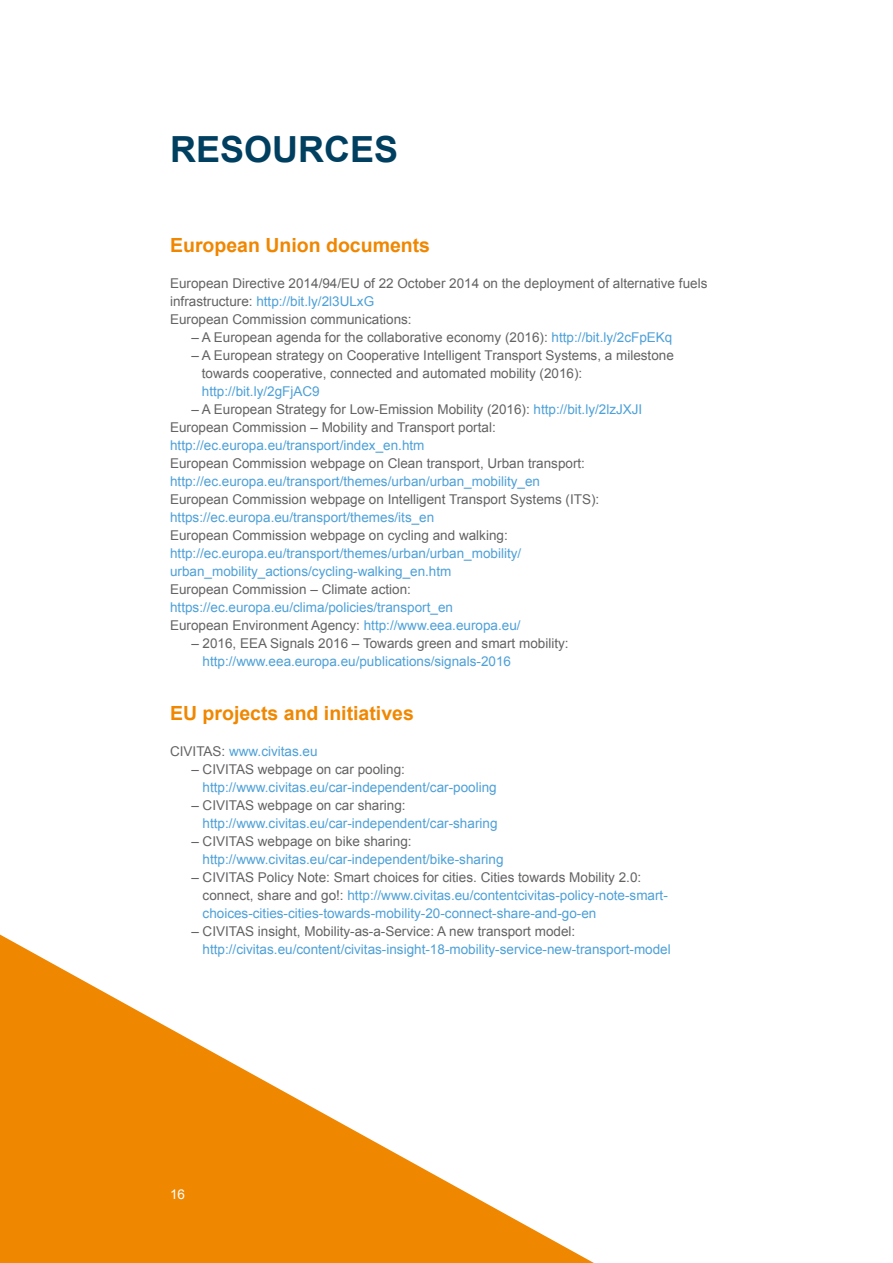
<style>
.page{position:relative;width:893px;height:1263px;background:#fff}
.page>*{position:absolute;margin:0;border:0;box-sizing:border-box;transform-origin:0 0}
.t1{font:700 36px "Arial";color:#003f60}
.t2{font:700 19.5px "Arial";color:#f08700}
.t3{font:13.5px/18px "Arial";color:#4da0d8}
.t4{font:13.5px/18px "Arial";color:#646363}
.t5{font:13.5px "Arial";color:#fff}
.s1{color:#4da0d8}
.s2{color:#646363}
</style>
<div class="page">
<svg style="left:0;top:934px;width:594px;height:329px;fill:#f08700"></svg>
<h1 class="t1" style="left:170px;top:126px;width:230px">RESOURCES</h1>
<h2 class="t2" style="left:170px;top:232px;width:262px">European Union documents</h2>
<p class="t4" style="left:170px;top:274px;width:539px">European Directive 2014/94/EU of 22 October 2014 on the deployment of alternative fuels infrastructure: <span class="s1">http://bit.ly/2l3ULxG<br></span>European Commission communications:</p>
<p class="t4" style="left:191px;top:328px;width:483px">– A European agenda for the collaborative economy (2016): <span class="s1">http://bit.ly/2cFpEKq</span></p>
<p class="t4" style="left:202px;top:346px;width:473px;text-indent:-11px">– A European strategy on Cooperative Intelligent Transport Systems, a milestone towards cooperative, connected and automated mobility (2016):</p>
<p class="t3" style="left:202px;top:382px;width:119px">http://bit.ly/2gFjAC9</p>
<p class="t4" style="left:170px;top:400px;width:474px;text-indent:21px">– A European Strategy for Low-Emission Mobility (2016): <span class="s1">http://bit.ly/2lzJXJI<br></span>European Commission – Mobility and Transport portal:</p>
<p class="t3" style="left:170px;top:436px;width:256px">http://ec.europa.eu/transport/index_en.htm</p>
<p class="t4" style="left:170px;top:454px;width:416px">European Commission webpage on Clean transport, Urban transport:</p>
<p class="t3" style="left:170px;top:472px;width:371px">http://ec.europa.eu/transport/themes/urban/urban_mobility_en</p>
<p class="t4" style="left:170px;top:490px;width:431px">European Commission webpage on Intelligent Transport Systems (ITS):</p>
<p class="t3" style="left:170px;top:508px;width:266px">https://ec.europa.eu/transport/themes/its_en</p>
<p class="t4" style="left:170px;top:526px;width:339px">European Commission webpage on cycling and walking:</p>
<p class="t3" style="left:170px;top:544px;width:353px">http://ec.europa.eu/transport/themes/urban/urban_mobility/ urban_mobility_actions/cycling-walking_en.htm</p>
<p class="t4" style="left:170px;top:580px;width:242px">European Commission – Climate action:</p>
<p class="t3" style="left:170px;top:598px;width:352px">https://ec.europa.eu/clima/policies/transport_en<br><span class="s2">European Environment Agency:</span> http://www.eea.europa.eu/</p>
<p class="t4" style="left:191px;top:634px;width:379px">– 2016, EEA Signals 2016 – Towards green and smart mobility:</p>
<p class="t3" style="left:203px;top:652px;width:310px">http://www.eea.europa.eu/publications/signals-2016</p>
<h2 class="t2" style="left:170px;top:700px;width:245px">EU projects and initiatives</h2>
<p class="t3" style="left:170px;top:742px;width:149px"><span class="s2">CIVITAS:</span> www.civitas.eu</p>
<p class="t4" style="left:191px;top:760px;width:215px">– CIVITAS webpage on car pooling:</p>
<p class="t3" style="left:203px;top:778px;width:296px">http://www.civitas.eu/car-independent/car-pooling</p>
<p class="t4" style="left:191px;top:796px;width:216px">– CIVITAS webpage on car sharing:</p>
<p class="t3" style="left:203px;top:814px;width:296px">http://www.civitas.eu/car-independent/car-sharing</p>
<p class="t4" style="left:191px;top:832px;width:222px">– CIVITAS webpage on bike sharing:</p>
<p class="t3" style="left:203px;top:850px;width:302px">http://www.civitas.eu/car-independent/bike-sharing</p>
<p class="t3" style="left:203px;top:868px;width:467px;text-indent:-11px"><span class="s2">– CIVITAS Policy Note: Smart choices for cities. Cities towards Mobility 2.0: connect, share and go!:</span> http://www.civitas.eu/contentcivitas-policy-note-smart&shy;choices-cities-cities-towards-mobility-20-connect-share-and-go-en</p>
<p class="t4" style="left:191px;top:922px;width:385px">– CIVITAS insight, Mobility-as-a-Service: A new transport model:</p>
<p class="t3" style="left:203px;top:940px;width:470px">http://civitas.eu/content/civitas-insight-18-mobility-service-new-transport-model</p>
<p class="t5" style="left:170px;top:1185px;width:17px">16</p>
</div>
